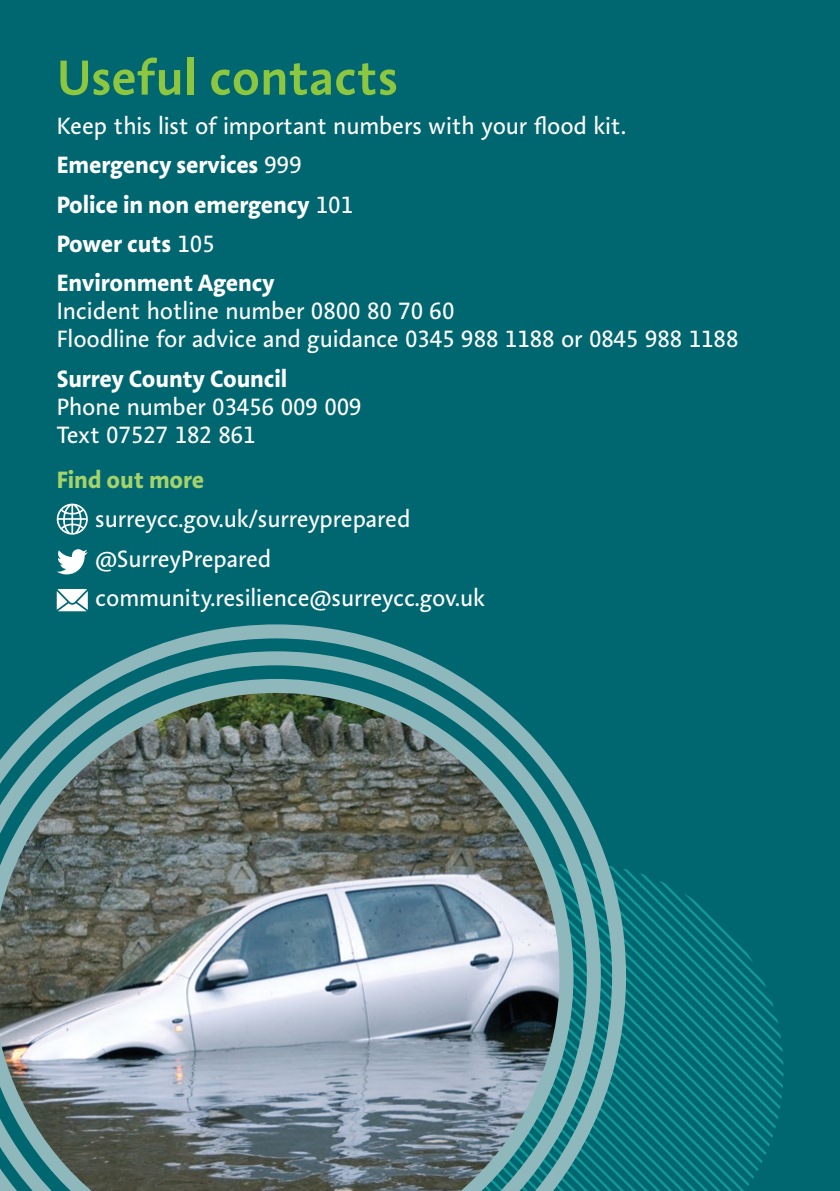
<style>
.page{position:relative;width:840px;height:1191px;background:#fff}
.page>*{position:absolute;margin:0;border:0;box-sizing:border-box;transform-origin:0 0}
.t1{font:600 50px "Aroma No 2 LT Pro";letter-spacing:-.005em;color:#8dc63f}
.t2{font:24px/28px "Aroma No 2 LT Pro";letter-spacing:-.005em;color:#fff}
.t3{font:700 24px/39.4px "Aroma No 2 LT Pro";letter-spacing:-.005em;color:#fff}
.t4{font:700 24px "Aroma No 2 LT Pro";letter-spacing:-.005em;color:#a5d26a}
.s1{font-weight:400}
</style>
<div class="page">
<div style="left:0;top:0;width:839px;height:1191px;background:#006771"></div>
<svg style="left:625px;top:869px;width:157px;height:322px"></svg>
<img style="left:0;top:624px;width:625px;height:567px">
<svg style="left:57px;top:549px;width:31px;height:25px"></svg>
<svg style="left:57px;top:589px;width:31px;height:22px"></svg>
<svg style="left:57px;top:503px;width:31px;height:31px"></svg>
<h1 class="t1" style="left:57px;top:44px;width:342px">Useful contacts</h1>
<p class="t3" style="left:57px;top:105px;width:570px"><span class="s1">Keep this list of important numbers with your flood kit.<br></span>Emergency services <span class="s1">999<br></span>Police in non emergency <span class="s1">101<br></span>Power cuts <span class="s1">105<br></span>Environment Agency</p>
<p class="t2" style="left:57px;top:297px;width:683px">Incident hotline number 0800 80 70 60<br>Floodline for advice and guidance 0345 988 1188 or 0845 988 1188</p>
<p class="t3" style="left:57px;top:358px;width:232px">Surrey County Council</p>
<p class="t2" style="left:57px;top:392px;width:306px">Phone number 03456 009 009<br>Text 07527 182 861</p>
<p class="t4" style="left:57px;top:463px;width:149px">Find out more</p>
<p class="t2" style="left:95px;top:499px;width:391px;line-height:39.4px">surreycc.gov.uk/surreyprepared @SurreyPrepared community.resilience@surreycc.gov.uk</p>
</div>
